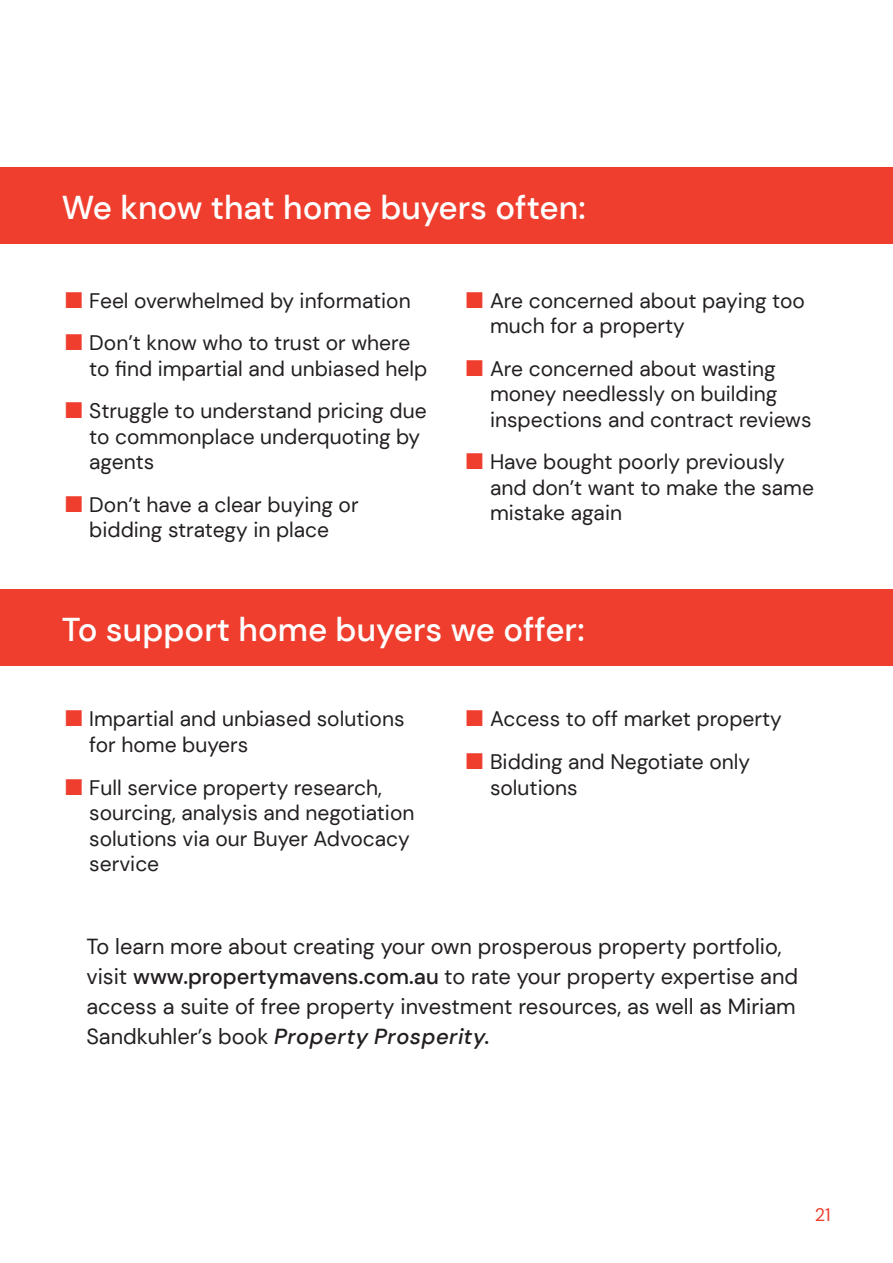
<style>
.page{position:relative;width:893px;height:1263px;background:#fff}
.page>*{position:absolute;margin:0;border:0;box-sizing:border-box;transform-origin:0 0}
.t1{font:500 33px "DM Sans";color:#fff}
.t2{font:21.75px/30px "DM Sans";color:#231f20}
.t3{font:21px/25.5px "DM Sans";color:#231f20}
.t4{font:18px "DM Sans";color:#ef3e2e}
.s1{font-family:"Alright Sans";font-weight:300;font-size:22.5px;color:#ef3e2e}
.s2{font-weight:500}
.s3{font-weight:500;font-style:italic}
</style>
<div class="page">
<hr style="left:0;top:0;width:1px;height:1263px;background:#fae9e0">
<div style="left:0;top:167px;width:893px;height:77px;background:#ef3e2e"></div>
<div style="left:0;top:589px;width:893px;height:76px;background:#ef3e2e"></div>
<h1 class="t1" style="left:62px;top:187px;width:525px">We know that home buyers often:</h1>
<p class="t3" style="left:64px;top:288px;width:348px"><span class="s1">■</span> Feel overwhelmed by information</p>
<p class="t3" style="left:89px;top:330px;width:339px;text-indent:-26px"><span class="s1">■</span> Don’t know who to trust or where to find impartial and unbiased help</p>
<p class="t3" style="left:89px;top:398px;width:339px;text-indent:-26px"><span class="s1">■</span> Struggle to understand pricing due to commonplace underquoting by agents</p>
<p class="t3" style="left:64px;top:492px;width:296px;text-align:center"><span class="s1">■</span> Don’t have a clear buying or bidding strategy in place</p>
<p class="t3" style="left:490px;top:288px;width:316px;text-indent:-26px"><span class="s1">■</span> Are concerned about paying too much for a property</p>
<p class="t3" style="left:490px;top:356px;width:323px;text-indent:-26px"><span class="s1">■</span> Are concerned about wasting money needlessly on building inspections and contract reviews</p>
<p class="t3" style="left:490px;top:449px;width:326px;text-indent:-26px"><span class="s1">■</span> Have bought poorly previously and don’t want to make the same mistake again</p>
<h1 class="t1" style="left:62px;top:609px;width:524px">To support home buyers we offer:</h1>
<p class="t3" style="left:89px;top:706px;width:317px;text-indent:-26px"><span class="s1">■</span> Impartial and unbiased solutions for home buyers</p>
<p class="t3" style="left:89px;top:774px;width:327px;text-indent:-26px"><span class="s1">■</span> Full service property research, sourcing, analysis and negotiation solutions via our Buyer Advocacy service</p>
<p class="t3" style="left:464px;top:706px;width:319px"><span class="s1">■</span> Access to off market property</p>
<p class="t3" style="left:490px;top:749px;width:262px;text-indent:-26px"><span class="s1">■</span> Bidding and Negotiate only solutions</p>
<p class="t2" style="left:86px;top:931px;width:713px">To learn more about creating your own prosperous property portfolio, visit <span class="s2">www.propertymavens.com.au</span> to rate your property expertise and access a suite of free property investment resources, as well as Miriam Sandkuhler’s book <span class="s3">Property Prosperity.</span></p>
<p class="t4" style="left:815px;top:1204px;width:17px">21</p>
</div>
